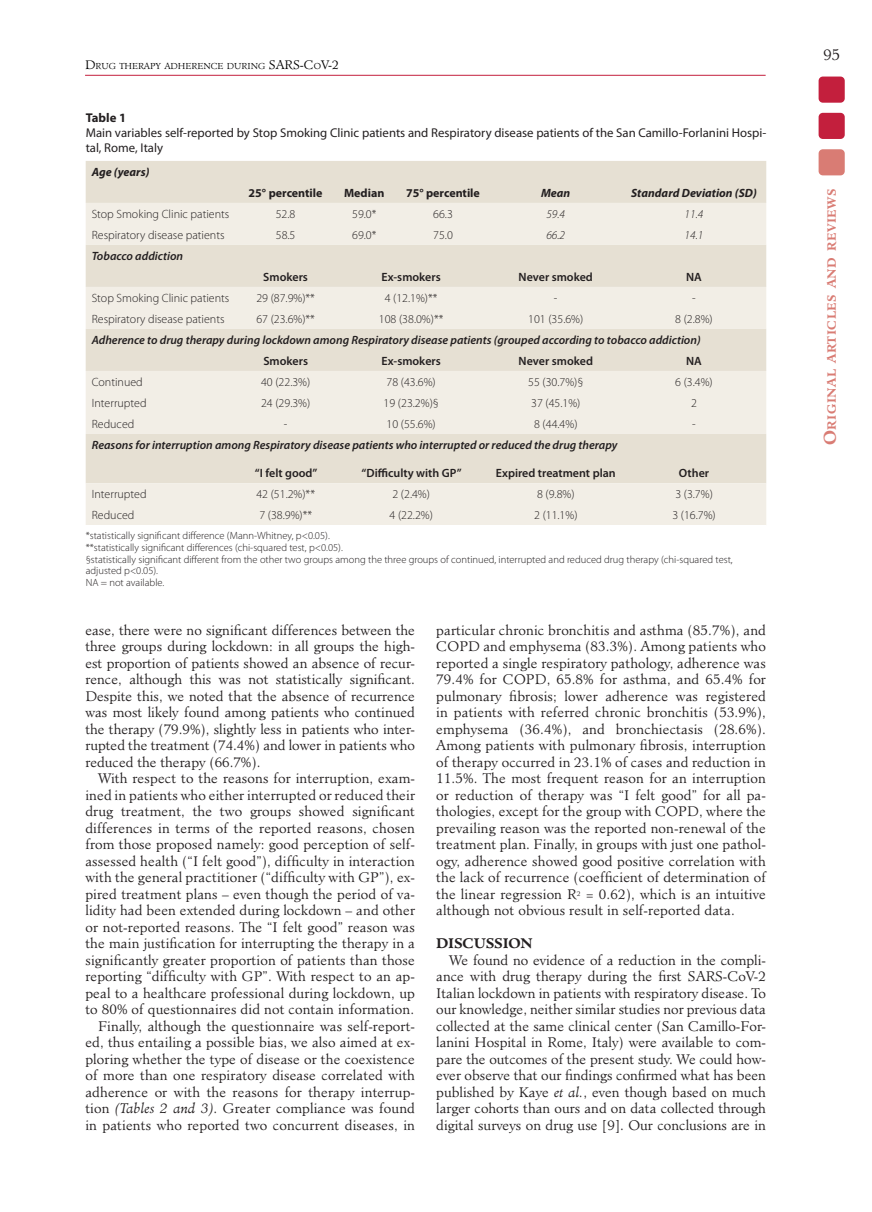
<style>
.page{position:relative;width:872px;height:1212px;background:#fff}
.page>*{position:absolute;margin:0;border:0;box-sizing:border-box;transform-origin:0 0}
.t1{font:300 15px "Minister Std";color:#231f20}
.t2{font:300 13.5px/16.5px "Minister Std";letter-spacing:.01em;color:#231f20;text-align:justify}
.t3{font:700 13.5px "Minister Std";letter-spacing:-.02em;color:#231f20}
.t4{font:12.75px/15px "Myriad Pro";color:#231f20}
.t5{font:700 12.75px "Myriad Pro";color:#231f20}
.t6{font:300 12px "Myriad Pro";color:#231f20}
.t7{font:italic 600 12px "Myriad Pro";color:#231f20}
.t8{font:600 12px "Myriad Pro";color:#231f20}
.t9{font:italic 700 12px "Myriad Pro";color:#231f20}
.t10{font:700 12px "Myriad Pro";color:#231f20}
.t11{font:italic 300 12px "Myriad Pro";color:#231f20}
.t12{font:700 11.55px "Minister Std";letter-spacing:.045em;color:#d97c74}
.t13{font:300 10.5px/11.6px "Myriad Pro";color:#231f20}
.t14{font:300 8.4px "Minister Std";color:#000}
.s1{font-size:12px}
.s2{font-style:italic}
.s3{font-size:16.5px}
</style>
<div class="page">
<hr style="left:85px;top:75px;width:680px;height:1px;background:#c31f3d">
<div style="left:818px;top:77px;width:26px;height:26px;background:#c31f3d;border-radius:4px"></div>
<div style="left:818px;top:113px;width:26px;height:26px;background:#c31f3d;border-radius:4px"></div>
<div style="left:818px;top:149px;width:26px;height:26px;background:#d97c74;border-radius:4px"></div>
<div style="left:86px;top:161px;width:680px;height:42px;background:#e6e0d3"></div>
<svg style="left:86px;top:203px;width:680px;height:322px;background:#ede8de"></svg>
<p class="t14" style="left:85px;top:61px;width:255px"><span class="s1">D</span>RUG THERAPY ADHERENCE DURING <span class="s1">SARS-C</span>O<span class="s1">V-2</span></p>
<p class="t5" style="left:86px;top:111px;width:42px">Table 1</p>
<p class="t4" style="left:86px;top:126px;width:682px">Main variables self-reported by Stop Smoking Clinic patients and Respiratory disease patients of the San Camillo-Forlanini Hospi&shy;tal, Rome, Italy</p>
<p class="t9" style="left:92px;top:165px;width:59px">Age (years)</p>
<p class="t10" style="left:249px;top:186px;width:75px">25° percentile</p>
<p class="t10" style="left:344px;top:186px;width:42px">Median</p>
<p class="t10" style="left:406px;top:186px;width:75px">75° percentile</p>
<p class="t9" style="left:541px;top:186px;width:31px">Mean</p>
<p class="t9" style="left:631px;top:186px;width:127px">Standard Deviation (SD)</p>
<p class="t6" style="left:92px;top:207px;width:139px">Stop Smoking Clinic patients</p>
<p class="t6" style="left:276px;top:207px;width:21px">52.8</p>
<p class="t6" style="left:352px;top:207px;width:26px">59.0*</p>
<p class="t6" style="left:433px;top:207px;width:21px">66.3</p>
<p class="t11" style="left:546px;top:208px;width:20px">59.4</p>
<p class="t11" style="left:684px;top:208px;width:20px">11.4</p>
<p class="t6" style="left:92px;top:228px;width:134px">Respiratory disease patients</p>
<p class="t6" style="left:276px;top:228px;width:21px">58.5</p>
<p class="t6" style="left:352px;top:228px;width:26px">69.0*</p>
<p class="t6" style="left:433px;top:228px;width:21px">75.0</p>
<p class="t11" style="left:546px;top:229px;width:20px">66.2</p>
<p class="t11" style="left:684px;top:229px;width:20px">14.1</p>
<p class="t7" style="left:92px;top:249px;width:93px">Tobacco addiction</p>
<p class="t8" style="left:263px;top:270px;width:46px">Smokers</p>
<p class="t8" style="left:381px;top:270px;width:61px">Ex-smokers</p>
<p class="t8" style="left:518px;top:270px;width:76px">Never smoked</p>
<p class="t8" style="left:686px;top:270px;width:17px">NA</p>
<p class="t6" style="left:92px;top:291px;width:139px">Stop Smoking Clinic patients</p>
<p class="t6" style="left:256px;top:291px;width:60px">29 (87.9%)**</p>
<p class="t6" style="left:385px;top:291px;width:54px">4 (12.1%)**</p>
<p class="t6" style="left:554px;top:291px;width:5px">-</p>
<p class="t6" style="left:692px;top:291px;width:5px">-</p>
<p class="t6" style="left:92px;top:312px;width:134px">Respiratory disease patients</p>
<p class="t6" style="left:256px;top:312px;width:60px">67 (23.6%)**</p>
<p class="t6" style="left:379px;top:312px;width:66px">108 (38.0%)**</p>
<p class="t6" style="left:528px;top:312px;width:57px">101 (35.6%)</p>
<p class="t6" style="left:675px;top:312px;width:39px">8 (2.8%)</p>
<p class="t7" style="left:92px;top:333px;width:610px">Adherence to drug therapy during lockdown among Respiratory disease patients (grouped according to tobacco addiction)</p>
<p class="t8" style="left:263px;top:354px;width:46px">Smokers</p>
<p class="t8" style="left:381px;top:354px;width:61px">Ex-smokers</p>
<p class="t8" style="left:518px;top:354px;width:76px">Never smoked</p>
<p class="t8" style="left:686px;top:354px;width:17px">NA</p>
<p class="t6" style="left:92px;top:375px;width:52px">Continued</p>
<p class="t6" style="left:261px;top:375px;width:51px">40 (22.3%)</p>
<p class="t6" style="left:386px;top:375px;width:51px">78 (43.6%)</p>
<p class="t6" style="left:528px;top:375px;width:57px">55 (30.7%)§</p>
<p class="t6" style="left:675px;top:375px;width:39px">6 (3.4%)</p>
<p class="t6" style="left:92px;top:396px;width:56px">Interrupted</p>
<p class="t6" style="left:261px;top:396px;width:51px">24 (29.3%)</p>
<p class="t6" style="left:383px;top:396px;width:57px">19 (23.2%)§</p>
<p class="t6" style="left:531px;top:396px;width:51px">37 (45.1%)</p>
<p class="t6" style="left:691px;top:396px;width:7px">2</p>
<p class="t6" style="left:92px;top:417px;width:44px">Reduced</p>
<p class="t6" style="left:284px;top:417px;width:5px">-</p>
<p class="t6" style="left:386px;top:417px;width:51px">10 (55.6%)</p>
<p class="t6" style="left:534px;top:417px;width:45px">8 (44.4%)</p>
<p class="t6" style="left:692px;top:417px;width:5px">-</p>
<p class="t7" style="left:92px;top:438px;width:527px">Reasons for interruption among Respiratory disease patients who interrupted or reduced the drug therapy</p>
<p class="t8" style="left:255px;top:466px;width:64px">“I felt good”</p>
<p class="t8" style="left:361px;top:466px;width:102px">“Difficulty with GP”</p>
<p class="t8" style="left:496px;top:466px;width:121px">Expired treatment plan</p>
<p class="t8" style="left:679px;top:466px;width:32px">Other</p>
<p class="t6" style="left:92px;top:488px;width:56px">Interrupted</p>
<p class="t6" style="left:256px;top:488px;width:60px">42 (51.2%)**</p>
<p class="t6" style="left:392px;top:488px;width:39px">2 (2.4%)</p>
<p class="t6" style="left:537px;top:488px;width:39px">8 (9.8%)</p>
<p class="t6" style="left:675px;top:488px;width:39px">3 (3.7%)</p>
<p class="t6" style="left:92px;top:509px;width:44px">Reduced</p>
<p class="t6" style="left:259px;top:509px;width:54px">7 (38.9%)**</p>
<p class="t6" style="left:389px;top:509px;width:45px">4 (22.2%)</p>
<p class="t6" style="left:534px;top:509px;width:45px">2 (11.1%)</p>
<p class="t6" style="left:672px;top:509px;width:45px">3 (16.7%)</p>
<p class="t13" style="left:86px;top:530px;width:648px">*statistically significant difference (Mann-Whitney, p&lt;0.05).<br>**statistically significant differences (chi-squared test, p&lt;0.05).<br>§statistically significant different from the other two groups among the three groups of continued, interrupted and reduced drug therapy (chi-squared test, adjusted p&lt;0.05).<br>NA = not available.</p>
<p class="t2" style="left:85px;top:622px;width:331px">ease, there were no significant differences between the three groups during lockdown: in all groups the high&shy;est proportion of patients showed an absence of recur&shy;rence, although this was not statistically significant.<br>Despite this, we noted that the absence of recurrence was most likely found among patients who continued the therapy (79.9%), slightly less in patients who inter&shy;rupted the treatment (74.4%) and lower in patients who reduced the therapy (66.7%).</p>
<p class="t2" style="left:85px;top:770px;width:331px;text-align:right">With respect to the reasons for interruption, exam&shy;ined in patients who either interrupted or reduced their drug treatment, the two groups showed significant differences in terms of the reported reasons, chosen from those proposed namely: good perception of self&shy;assessed health (“I felt good”), difficulty in interaction with the general practitioner (“difficulty with GP”), ex&shy;pired treatment plans – even though the period of va&shy;lidity had been extended during lockdown – and other or not-reported reasons. The “I felt good” reason was the main justification for interrupting the therapy in a significantly greater proportion of patients than those reporting “difficulty with GP”. With respect to an ap&shy;peal to a healthcare professional during lockdown, up to 80% of questionnaires did not contain information.<br>Finally, although the questionnaire was self-report&shy;ed, thus entailing a possible bias, we also aimed at ex&shy;ploring whether the type of disease or the coexistence of more than one respiratory disease correlated with adherence or with the reasons for therapy interrup&shy;tion <span class="s2">(Tables 2 and 3)</span>. Greater compliance was found in patients who reported two concurrent diseases, in</p>
<p class="t2" style="left:436px;top:621px;width:331px">particular chronic bronchitis and asthma (85.7%), and COPD and emphysema (83.3%). Among patients who reported a single respiratory pathology, adherence was 79.4% for COPD, 65.8% for asthma, and 65.4% for pulmonary fibrosis; lower adherence was registered in patients with referred chronic bronchitis (53.9%), emphysema (36.4%), and bronchiectasis (28.6%).<br>Among patients with pulmonary fibrosis, interruption of therapy occurred in 23.1% of cases and reduction in 11.5%. The most frequent reason for an interruption or reduction of therapy was “I felt good” for all pa&shy;thologies, except for the group with COPD, where the prevailing reason was the reported non-renewal of the treatment plan. Finally, in groups with just one pathol&shy;ogy, adherence showed good positive correlation with the lack of recurrence (coefficient of determination of the linear regression R<sup>2</sup> = 0.62), which is an intuitive although not obvious result in self-reported data.</p>
<p class="t3" style="left:436px;top:935px;width:98px">DISCUSSION</p>
<p class="t2" style="left:436px;top:952px;width:331px;text-indent:13px">We found no evidence of a reduction in the compli&shy;ance with drug therapy during the first SARS-CoV-2<br>Italian lockdown in patients with respiratory disease. To our knowledge, neither similar studies nor previous data collected at the same clinical center (San Camillo-For&shy;lanini Hospital in Rome, Italy) were available to com&shy;pare the outcomes of the present study. We could how&shy;ever observe that our findings confirmed what has been published by Kaye <span class="s2">et al.</span>, even though based on much larger cohorts than ours and on data collected through digital surveys on drug use [9]. Our conclusions are in</p>
<p class="t1" style="left:823px;top:45px;width:18px">95</p>
<p class="t12" style="left:824px;top:445px;width:258px;rotate:-90deg"><span class="s3">O</span>riginal articles and reviews</p>
</div>
